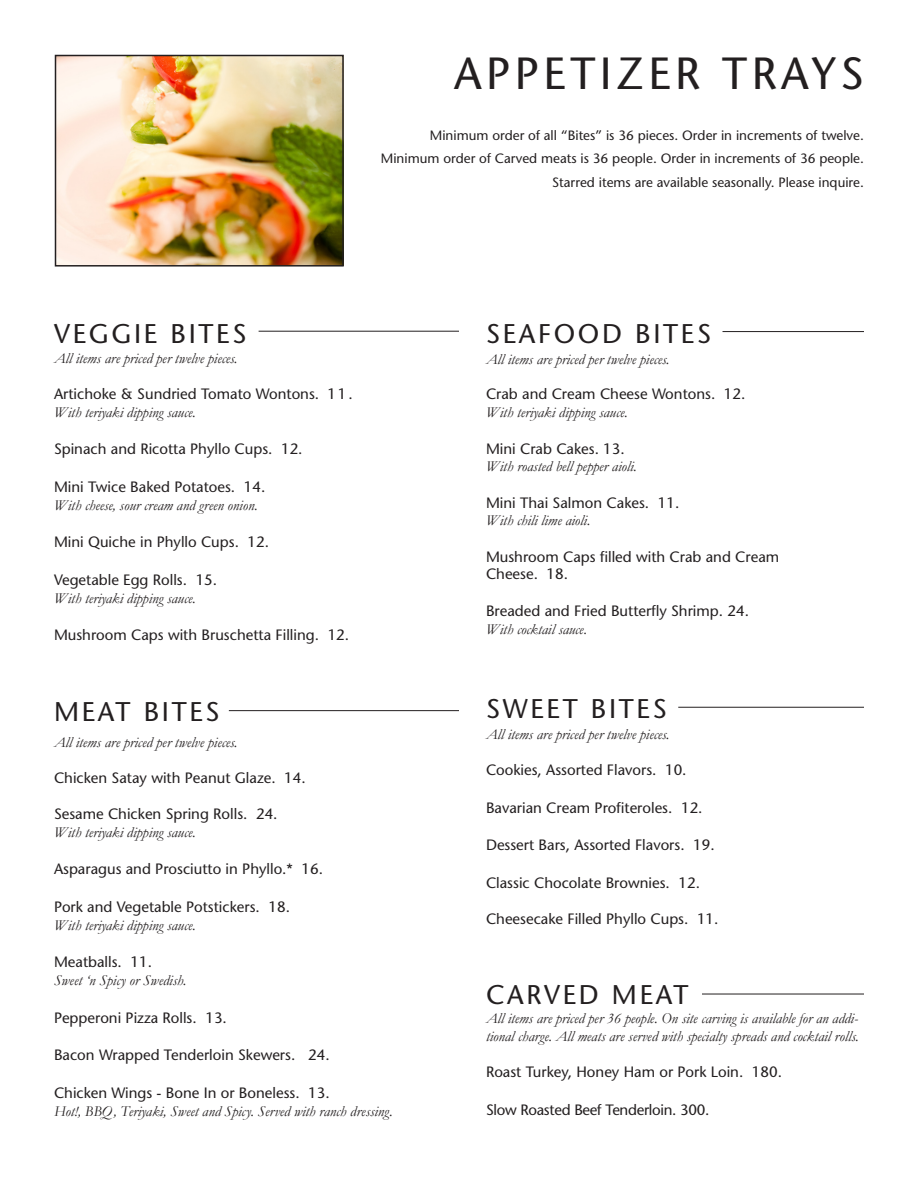
<style>
.page{position:relative;width:918px;height:1188px;background:#fff}
.page>*{position:absolute;margin:0;border:0;box-sizing:border-box;transform-origin:0 0}
.t1{font:45px "Stone Sans";letter-spacing:.1em;color:#231f20}
.t2{font:27px "Stone Sans";letter-spacing:.1em;color:#231f20}
.t3{font:15px "Stone Sans";color:#231f20}
.t4{font:italic 15px/18px "Garamond";color:#231f20}
.t5{font:15px "Stone Sans";letter-spacing:-.02em;color:#231f20}
.t6{font:13.5px "Stone Sans";color:#231f20}
.s1{color:#fff}
</style>
<div class="page">
<img style="left:58px;top:58px;width:283px;height:206px">
<div style="left:55px;top:55px;width:289px;height:212px;border:2px solid #231f20"></div>
<hr style="left:259px;top:331px;width:200px;height:1px;background:#231f20">
<hr style="left:723px;top:331px;width:141px;height:1px;background:#231f20">
<hr style="left:229px;top:710px;width:230px;height:1px;background:#231f20">
<hr style="left:678px;top:707px;width:186px;height:1px;background:#231f20">
<hr style="left:702px;top:994px;width:162px;height:1px;background:#231f20">
<p class="t1" style="left:454px;top:47px;width:411px">APPETIZER TRAYS</p>
<p class="t6" style="left:430px;top:127px;width:436px">Minimum order of all “Bites” is 36 pieces. Order in increments of twelve.</p>
<p class="t6" style="left:381px;top:150px;width:485px">Minimum order of Carved meats is 36 people. Order in increments of 36 people.</p>
<p class="t6" style="left:552px;top:174px;width:313px">Starred items are available seasonally. Please inquire.</p>
<p class="t2" style="left:54px;top:317px;width:194px">VEGGIE BITES</p>
<p class="t4" style="left:54px;top:349px;width:185px">All items are priced per twelve pieces.</p>
<p class="t3" style="left:54px;top:385px;width:300px">Artichoke &amp; Sundried Tomato Wontons. 11.</p>
<p class="t4" style="left:54px;top:403px;width:143px">With teriyaki dipping sauce.</p>
<p class="t3" style="left:54px;top:440px;width:250px">Spinach and Ricotta Phyllo Cups. 12.</p>
<p class="t3" style="left:54px;top:478px;width:213px">Mini Twice Baked Potatoes. 14.</p>
<p class="t4" style="left:54px;top:496px;width:205px">With cheese, sour cream and green onion.</p>
<p class="t3" style="left:54px;top:533px;width:217px">Mini Quiche in Phyllo Cups. 12.</p>
<p class="t3" style="left:54px;top:571px;width:165px">Vegetable Egg Rolls. 15.</p>
<p class="t4" style="left:54px;top:589px;width:143px">With teriyaki dipping sauce.</p>
<p class="t3" style="left:54px;top:626px;width:297px">Mushroom Caps with Bruschetta Filling. 12.</p>
<p class="t2" style="left:486px;top:317px;width:227px">SEAFOOD BITES</p>
<p class="t4" style="left:486px;top:350px;width:185px">All items are priced per twelve pieces.</p>
<p class="t3" style="left:486px;top:385px;width:261px">Crab and Cream Cheese Wontons. 12.</p>
<p class="t4" style="left:486px;top:403px;width:143px">With teriyaki dipping sauce.</p>
<p class="t3" style="left:486px;top:439px;width:140px">Mini Crab Cakes. 13.</p>
<p class="t4" style="left:486px;top:457px;width:152px">With roasted bell pepper aioli.</p>
<p class="t3" style="left:486px;top:493px;width:195px">Mini Thai Salmon Cakes. 11.</p>
<p class="t4" style="left:486px;top:511px;width:106px">With chili lime aioli.</p>
<p class="t3" style="left:486px;top:547px;width:295px">Mushroom Caps filled with Crab and Cream</p>
<p class="t3" style="left:486px;top:565px;width:84px">Cheese. 18.</p>
<p class="t3" style="left:486px;top:601px;width:265px">Breaded and Fried Butterfly Shrimp. 24.</p>
<p class="t4" style="left:486px;top:620px;width:102px">With cocktail sauce.</p>
<p class="t2" style="left:54px;top:695px;width:167px">MEAT BITES</p>
<p class="t2" style="left:486px;top:692px;width:182px">SWEET BITES</p>
<p class="t4" style="left:54px;top:733px;width:185px">All items are priced per twelve pieces.</p>
<p class="t3" style="left:54px;top:769px;width:253px">Chicken Satay with Peanut Glaze. 14.</p>
<p class="t3" style="left:54px;top:805px;width:225px">Sesame Chicken Spring Rolls. 24.</p>
<p class="t4" style="left:54px;top:823px;width:143px">With teriyaki dipping sauce.</p>
<p class="t3" style="left:54px;top:860px;width:271px">Asparagus and Prosciutto in Phyllo.* 16.</p>
<p class="t3" style="left:54px;top:898px;width:237px">Pork and Vegetable Potstickers. 18.</p>
<p class="t4" style="left:54px;top:916px;width:143px">With teriyaki dipping sauce.</p>
<p class="t3" style="left:54px;top:953px;width:100px">Meatballs. 11.</p>
<p class="t4" style="left:54px;top:972px;width:134px">Sweet ‘n Spicy or Swedish.</p>
<p class="t3" style="left:54px;top:1009px;width:174px">Pepperoni Pizza Rolls. 13.</p>
<p class="t3" style="left:54px;top:1046px;width:277px">Bacon Wrapped Tenderloin Skewers. 24.</p>
<p class="t3" style="left:54px;top:1084px;width:277px">Chicken Wings - Bone In or Boneless. 13.</p>
<p class="t4" style="left:54px;top:1102px;width:340px">Hot!, BBQ, Teriyaki, Sweet and Spicy. Served with ranch dressing.</p>
<p class="t4" style="left:486px;top:726px;width:185px">All items are priced per twelve pieces.</p>
<p class="t3" style="left:486px;top:761px;width:202px">Cookies, Assorted Flavors. 10.</p>
<p class="t3" style="left:486px;top:799px;width:218px">Bavarian Cream Profiteroles. 12.</p>
<p class="t3" style="left:486px;top:836px;width:230px">Dessert Bars, Assorted Flavors. 19.</p>
<p class="t3" style="left:486px;top:874px;width:216px">Classic Chocolate Brownies. 12.</p>
<p class="t3" style="left:486px;top:910px;width:238px">Cheesecake Filled Phyllo Cups. 11.<span class="s1">.</span></p>
<p class="t2" style="left:486px;top:979px;width:204px">CARVED MEAT</p>
<p class="t4" style="left:486px;top:1010px;width:374px">All items are priced per 36 people. On site carving is available for an addi&shy;tional charge. All meats are served with specialty spreads and cocktail rolls.</p>
<p class="t3" style="left:486px;top:1063px;width:298px">Roast Turkey, Honey Ham or Pork Loin. 180.</p>
<p class="t5" style="left:486px;top:1101px;width:225px">Slow Roasted Beef Tenderloin. 300.</p>
</div>
